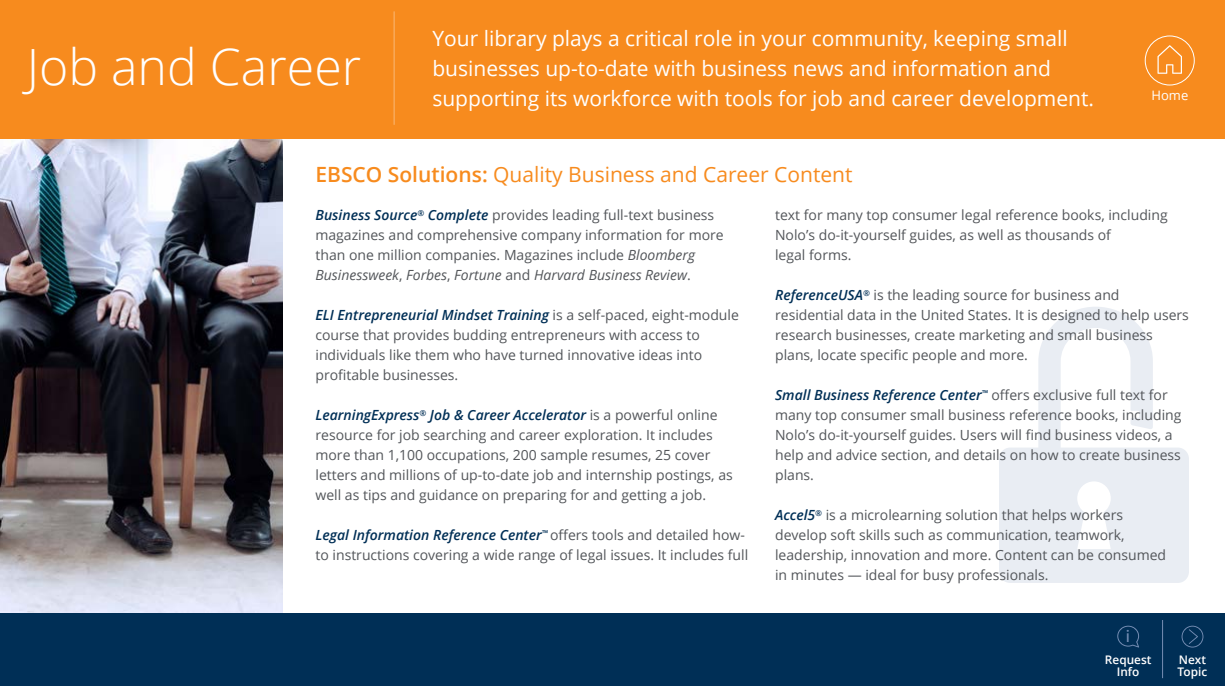
<style>
.page{position:relative;width:1225px;height:686px;background:#fff}
.page>*{position:absolute;margin:0;border:0;box-sizing:border-box;transform-origin:0 0}
.t1{font:300 50px "Open Sans";color:#fff}
.t2{font:21px/30px "Open Sans";color:#fff}
.t3{font:21px "Open Sans";color:#f78b1e}
.t4{font:18px "Myriad Pro";color:#768eb4}
.t5{font:14px/20px "Open Sans";color:#53565a}
.t6{font:13px "Open Sans";color:#fff}
.t7{font:600 11.8px/12.7px "Open Sans";color:#fff}
.s1{font-weight:600}
.s2{font-weight:600;font-style:italic;color:#002f56}
.s3{font-style:italic}
</style>
<div class="page">
<div style="left:0;top:613px;width:1225px;height:73px;background:#002f56"></div>
<svg style="left:999px;top:307px;width:190px;height:276px;fill:#e9edf3"></svg>
<svg style="left:1182px;top:626px;width:21px;height:22px"></svg>
<hr style="left:1162px;top:620px;width:1px;height:58px;background:#768eb4">
<svg style="left:1117px;top:626px;width:22px;height:22px"></svg>
<img style="left:0;top:139px;width:282px;height:474px">
<div style="left:0;top:0;width:1225px;height:139px;background:#f78b1e"></div>
<hr style="left:394px;top:11px;width:1px;height:114px;background:#fab978">
<div style="left:1145px;top:35px;width:50px;height:51px;border:1px solid #fff;border-radius:50%"></div>
<svg style="left:1158px;top:45px;width:24px;height:29px"></svg>
<h1 class="t1" style="left:27px;top:32px;width:336px">Job and Career</h1>
<h2 class="t2" style="left:432px;top:23px;width:663px">Your library plays a critical role in your community, keeping small businesses up-to-date with business news and information and supporting its workforce with tools for job and career development.</h2>
<h2 class="t3" style="left:315px;top:160px;width:539px"><span class="s1">EBSCO Solutions:</span> Quality Business and Career Content</h2>
<p class="t6" style="left:1152px;top:87px;width:38px">Home</p>
<p class="t5" style="left:315px;top:205px;width:410px"><span class="s2">Business Source</span><sup>®</sup> <span class="s2">Complete</span> provides leading full-text business magazines and comprehensive company information for more than one million companies. Magazines include <span class="s3">Bloomberg Businessweek</span>, <span class="s3">Forbes</span>, <span class="s3">Fortune</span> and <span class="s3">Harvard Business Review</span>.</p>
<p class="t5" style="left:316px;top:305px;width:425px"><span class="s2">ELI Entrepreneurial Mindset Training</span> is a self-paced, eight-module course that provides budding entrepreneurs with access to individuals like them who have turned innovative ideas into profitable businesses.</p>
<p class="t5" style="left:316px;top:405px;width:419px"><span class="s2">LearningExpress</span><sup>®</sup> <span class="s2">Job &amp; Career Accelerator</span> is a powerful online resource for job searching and career exploration. It includes more than 1,100 occupations, 200 sample resumes, 25 cover letters and millions of up-to-date job and internship postings, as well as tips and guidance on preparing for and getting a job.</p>
<p class="t5" style="left:316px;top:525px;width:434px"><span class="s2">Legal Information Reference Center</span><sup>™</sup> offers tools and detailed how&shy;to instructions covering a wide range of legal issues. It includes full</p>
<p class="t5" style="left:775px;top:205px;width:394px">text for many top consumer legal reference books, including<br>Nolo’s do-it-yourself guides, as well as thousands of<br>legal forms.</p>
<p class="t5" style="left:775px;top:285px;width:415px"><span class="s2">ReferenceUSA</span><sup>®</sup> is the leading source for business and residential data in the United States. It is designed to help users research businesses, create marketing and small business plans, locate specific people and more.</p>
<p class="t5" style="left:775px;top:385px;width:408px"><span class="s2">Small Business Reference Center</span><sup>™</sup> offers exclusive full text for many top consumer small business reference books, including Nolo’s do-it-yourself guides. Users will find business videos, a help and advice section, and details on how to create business plans.</p>
<p class="t5" style="left:775px;top:505px;width:393px"><span class="s2">Accel5</span><sup>®</sup> is a microlearning solution that helps workers develop soft skills such as communication, teamwork, leadership, innovation and more. Content can be consumed in minutes — ideal for busy professionals.</p>
<p class="t4" style="left:1126px;top:624px;width:6px">i</p>
<p class="t7" style="left:1105px;top:653px;width:48px;text-align:center">Request<br>Info</p>
<p class="t7" style="left:1178px;top:653px;width:31px">Next<br>Topic</p>
</div>
